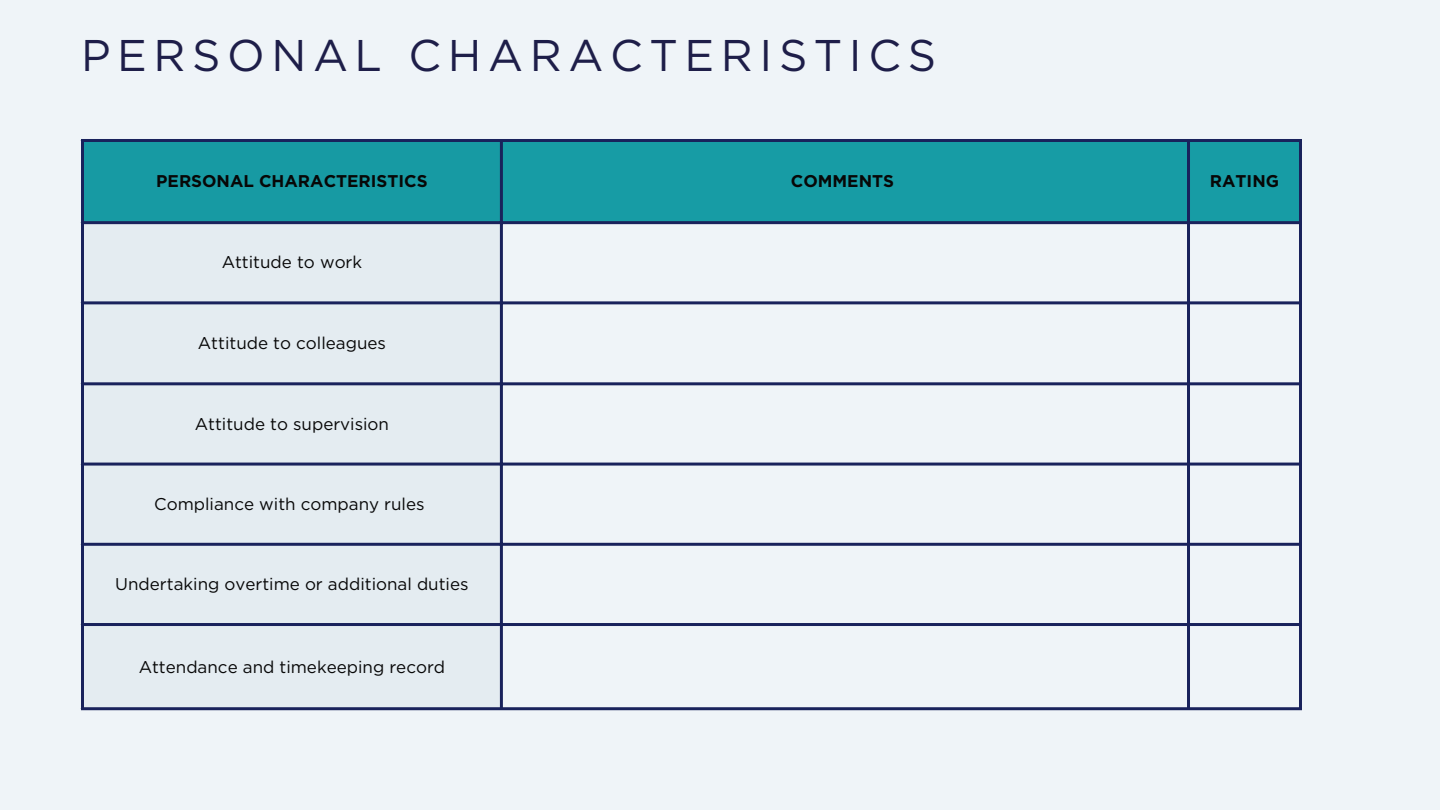
<style>
.page{position:relative;width:1440px;height:810px;background:#eff4f8}
.page>*{position:absolute;margin:0;border:0;box-sizing:border-box;transform-origin:0 0}
.t1{font:44.3px "Gotham";letter-spacing:.15em;color:#1e1e49}
.t2{font:17px "Gotham";color:#000}
.t3{font:700 17px "Gotham";color:#000}
</style>
<div class="page">
<div style="left:82px;top:140px;width:420px;height:83px;background:#1198a1"></div>
<div style="left:503px;top:142px;width:796px;height:79px;background:#179ca5"></div>
<div style="left:84px;top:224px;width:416px;height:483px;background:#e4ecf1"></div>
<hr style="left:81px;top:142px;width:3px;height:565px;background:#131c57">
<hr style="left:500px;top:142px;width:3px;height:565px;background:#131c57">
<hr style="left:1187px;top:142px;width:3px;height:565px;background:#131c57">
<hr style="left:1299px;top:142px;width:3px;height:565px;background:#131c57">
<hr style="left:81px;top:139px;width:1221px;height:3px;background:#131c57">
<hr style="left:81px;top:221px;width:1221px;height:3px;background:#131c57">
<hr style="left:81px;top:301px;width:1221px;height:3px;background:#131c57">
<hr style="left:81px;top:382px;width:1221px;height:3px;background:#131c57">
<hr style="left:81px;top:463px;width:1221px;height:3px;background:#131c57">
<hr style="left:81px;top:543px;width:1221px;height:3px;background:#131c57">
<hr style="left:81px;top:623px;width:1221px;height:3px;background:#131c57">
<hr style="left:81px;top:707px;width:1221px;height:3px;background:#131c57">
<p class="t1" style="left:81px;top:29px;width:857px">PERSONAL CHARACTERISTICS</p>
<p class="t3" style="left:156px;top:171px;width:273px">PERSONAL CHARACTERISTICS</p>
<p class="t3" style="left:791px;top:171px;width:105px">COMMENTS</p>
<p class="t3" style="left:1210px;top:171px;width:71px">RATING</p>
<p class="t2" style="left:222px;top:252px;width:142px">Attitude to work</p>
<p class="t2" style="left:198px;top:332px;width:190px">Attitude to colleagues</p>
<p class="t2" style="left:195px;top:413px;width:196px">Attitude to supervision</p>
<p class="t2" style="left:154px;top:493px;width:272px">Compliance with company rules</p>
<p class="t2" style="left:115px;top:574px;width:355px">Undertaking overtime or additional duties</p>
<p class="t2" style="left:139px;top:656px;width:308px">Attendance and timekeeping record</p>
</div>
